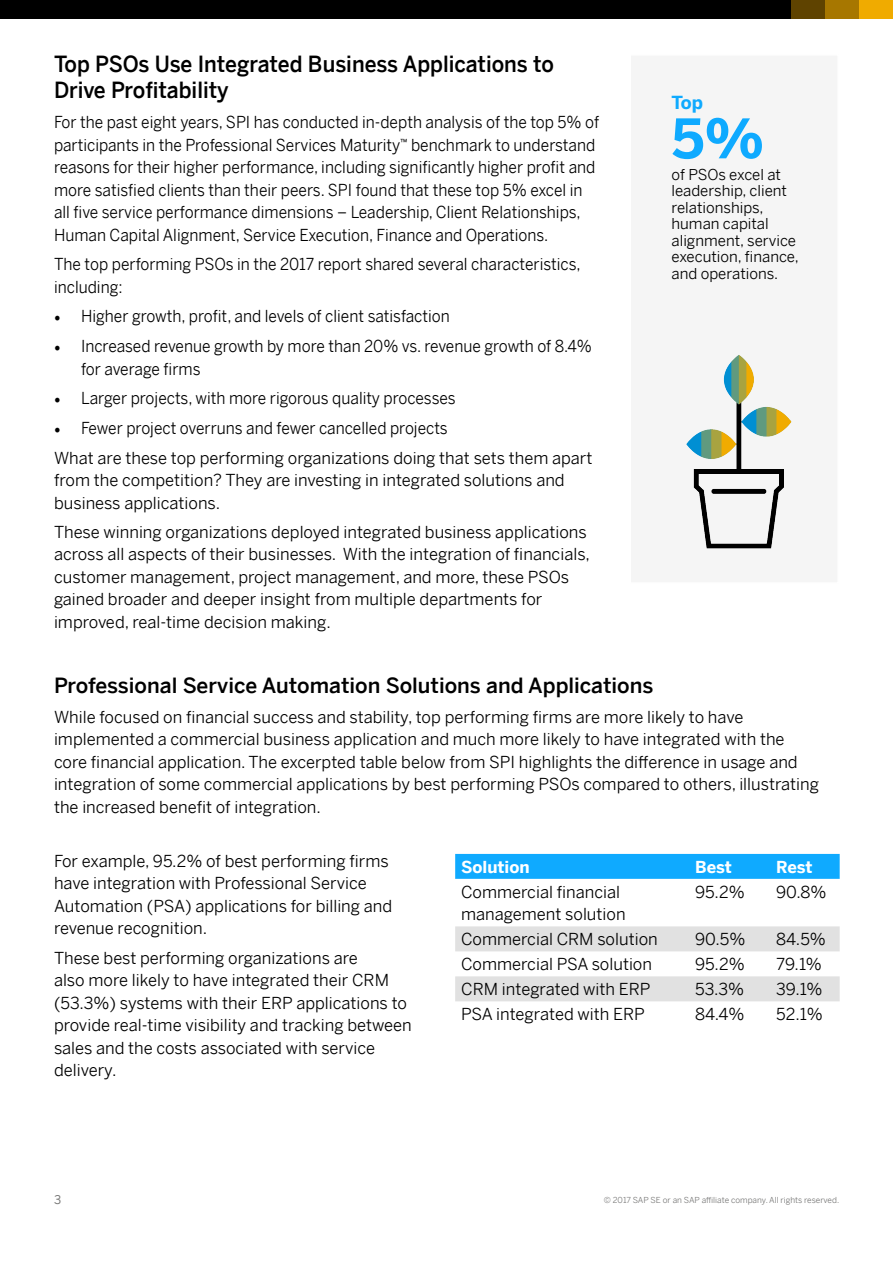
<style>
.page{position:relative;width:893px;height:1263px;background:#fff}
.page>*{position:absolute;margin:0;border:0;box-sizing:border-box;transform-origin:0 0}
.t1{font:700 54px "Benton Sans";color:#0faaff}
.t2{font:500 22.35px/26.7px "Benton Sans";color:#000;scale:.94 1}
.t3{font:500 21px "Benton Sans";color:#000}
.t4{font:700 18px "Benton Sans";color:#0faaff}
.t5{font:16.5px/22.5px "Benton Sans";color:#000}
.t6{font:16.5px/22.5px "Benton Sans";color:#000;scale:.94 1}
.t7{font:700 16.5px "Benton Sans";letter-spacing:-.01em;color:#fff}
.t8{font:15px/16.5px "Benton Sans";color:#000}
.t9{font:12px "Benton Sans";color:#787877}
.t10{font:8.25px "Benton Sans";color:#787877}
.s1{font-family:"Minion Pro";font-size:18px}
</style>
<div class="page">
<div style="left:0;top:0;width:893px;height:19px;background:#000"></div>
<div style="left:825px;top:0;width:34px;height:19px;background:#a77700"></div>
<div style="left:791px;top:0;width:34px;height:19px;background:#5f4300"></div>
<div style="left:859px;top:0;width:34px;height:19px;background:#f0ab00"></div>
<div style="left:629px;top:54px;width:210px;height:530px;background:#f5f5f5"></div>
<div style="left:455px;top:854px;width:385px;height:25px;background:#0faaff"></div>
<svg style="left:456px;top:1001px;width:383px;height:1px"></svg>
<svg style="left:455px;top:926px;width:385px;height:75px"></svg>
<img style="left:686px;top:355px;width:106px;height:194px">
<p class="t2" style="left:54px;top:48px;width:533px">Top PSOs Use Integrated Business Applications to<br>Drive Profitability</p>
<p class="t6" style="left:54px;top:109px;width:581px">For the past eight years, SPI has conducted in-depth analysis of the top 5% of participants in the Professional Services Maturity™ benchmark to understand reasons for their higher performance, including significantly higher profit and more satisfied clients than their peers. SPI found that these top 5% excel in all five service performance dimensions – Leadership, Client Relationships, Human Capital Alignment, Service Execution, Finance and Operations.</p>
<p class="t6" style="left:54px;top:251px;width:562px">The top performing PSOs in the 2017 report shared several characteristics, including:</p>
<p class="t6" style="left:54px;top:303px;width:423px"><span class="s1">•</span> Higher growth, profit, and levels of client satisfaction</p>
<p class="t6" style="left:81px;top:333px;width:545px;text-indent:-27px"><span class="s1">•</span> Increased revenue growth by more than 20% vs. revenue growth of 8.4% for average firms</p>
<p class="t6" style="left:54px;top:385px;width:429px"><span class="s1">•</span> Larger projects, with more rigorous quality processes</p>
<p class="t6" style="left:54px;top:415px;width:420px"><span class="s1">•</span> Fewer project overruns and fewer cancelled projects</p>
<p class="t5" style="left:54px;top:444px;width:540px">What are these top performing organizations doing that sets them apart from the competition? They are investing in integrated solutions and business applications.</p>
<p class="t5" style="left:54px;top:518px;width:537px">These winning organizations deployed integrated business applications across all aspects of their businesses. With the integration of financials, customer management, project management, and more, these PSOs gained broader and deeper insight from multiple departments for improved, real-time decision making.</p>
<p class="t4" style="left:671px;top:87px;width:33px">Top</p>
<p class="t1" style="left:671px;top:92px;width:94px">5%</p>
<p class="t8" style="left:671px;top:164px;width:129px">of PSOs excel at leadership, client relationships, human capital alignment, service execution, finance, and operations.</p>
<p class="t3" style="left:54px;top:668px;width:601px">Professional Service Automation Solutions and Applications</p>
<p class="t5" style="left:54px;top:703px;width:767px">While focused on financial success and stability, top performing firms are more likely to have implemented a commercial business application and much more likely to have integrated with the core financial application. The excerpted table below from SPI highlights the difference in usage and integration of some commercial applications by best performing PSOs compared to others, illustrating the increased benefit of integration.</p>
<p class="t5" style="left:54px;top:847px;width:340px">For example, 95.2% of best performing firms have integration with Professional Service Automation (PSA) applications for billing and revenue recognition.</p>
<p class="t5" style="left:54px;top:944px;width:359px">These best performing organizations are<br>also more likely to have integrated their CRM (53.3%) systems with their ERP applications to provide real-time visibility and tracking between sales and the costs associated with service delivery.</p>
<p class="t7" style="left:461px;top:852px;width:70px">Solution</p>
<p class="t7" style="left:695px;top:852px;width:38px">Best</p>
<p class="t7" style="left:776px;top:852px;width:38px">Rest</p>
<p class="t5" style="left:461px;top:878px;width:166px">Commercial financial management solution</p>
<p class="t5" style="left:695px;top:878px;width:51px">95.2%</p>
<p class="t5" style="left:776px;top:878px;width:52px">90.8%</p>
<p class="t5" style="left:461px;top:926px;width:198px">Commercial CRM solution</p>
<p class="t5" style="left:695px;top:926px;width:52px">90.5%</p>
<p class="t5" style="left:776px;top:926px;width:51px">84.5%</p>
<p class="t5" style="left:461px;top:951px;width:192px">Commercial PSA solution</p>
<p class="t5" style="left:695px;top:951px;width:51px">95.2%</p>
<p class="t5" style="left:776px;top:951px;width:47px">79.1%</p>
<p class="t5" style="left:461px;top:976px;width:191px">CRM integrated with ERP</p>
<p class="t5" style="left:695px;top:976px;width:51px">53.3%</p>
<p class="t5" style="left:776px;top:976px;width:48px">39.1%</p>
<p class="t5" style="left:461px;top:1001px;width:185px">PSA integrated with ERP</p>
<p class="t5" style="left:695px;top:1001px;width:51px">84.4%</p>
<p class="t5" style="left:776px;top:1001px;width:48px">52.1%</p>
<p class="t9" style="left:54px;top:1189px;width:9px">3</p>
<p class="t10" style="left:604px;top:1192px;width:237px">© 2017 SAP SE or an SAP affiliate company. All rights reserved.</p>
</div>
